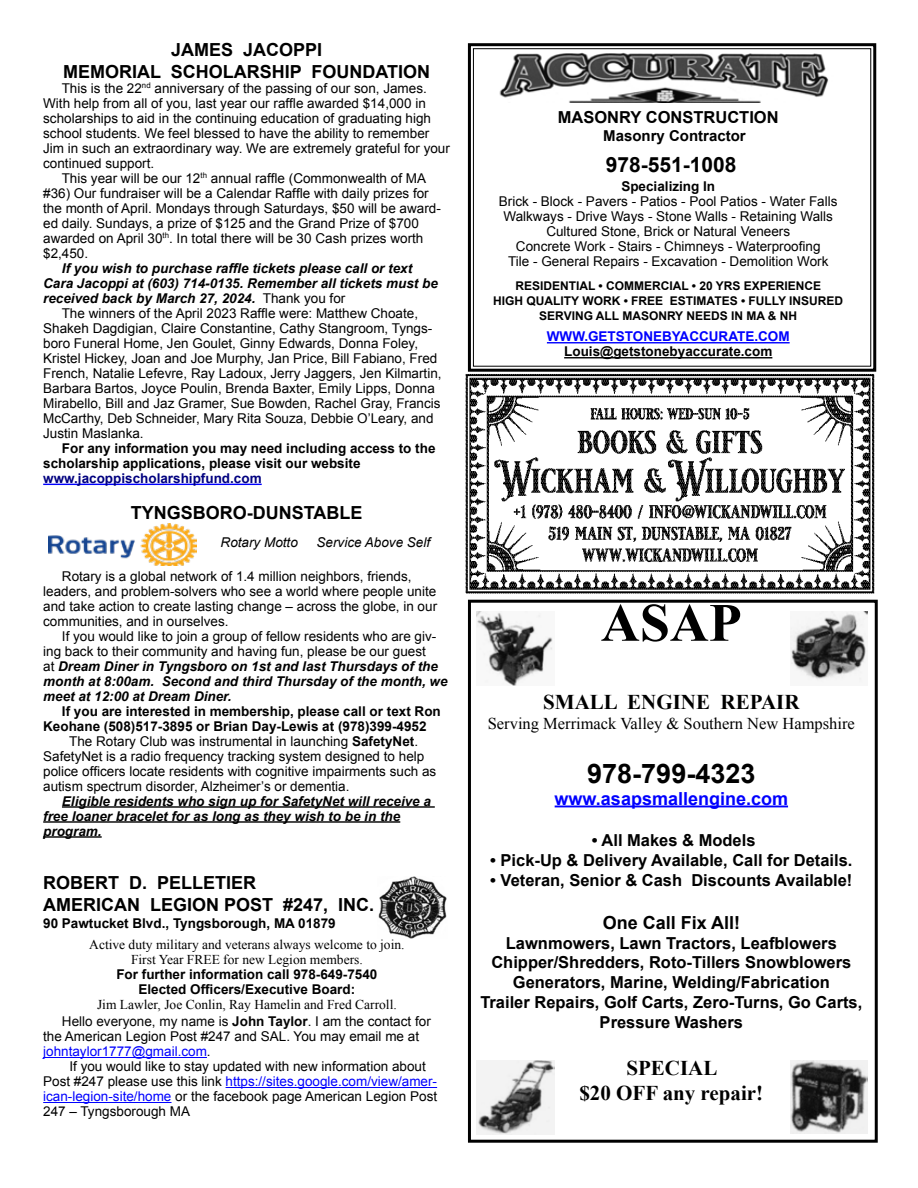
<style>
.page{position:relative;width:918px;height:1188px;background:#fff}
.page>*{position:absolute;margin:0;border:0;box-sizing:border-box;transform-origin:0 0}
.t1{font:700 54px "Times New Roman";color:#000}
.t2{font:700 27px "Arial";color:#000}
.t3{font:700 21px/25.2px "Times New Roman";color:#000;text-align:center}
.t4{font:700 21px "Arial";color:#000}
.t5{font:700 18px/21.6px "Arial";color:#000;text-align:center}
.t6{font:700 18px "Arial";color:#00f}
.t7{font:700 16.5px/19.8px "Arial";color:#000;text-align:center}
.t8{font:16.5px "Times New Roman";color:#000}
.t9{font:700 15px "Arial";color:#000}
.t10{font:13.5px/15px "Arial";color:#000;text-align:center}
.t11{font:italic 700 13.5px "Arial";color:#000}
.t12{font:700 13.5px/15px "Arial";color:#000;text-align:center}
.t13{font:13.5px/15px "Times New Roman";color:#000}
.t14{font:13.5px "Arial";color:#00f}
.t15{font:13.5px "Arial";color:#050505}
.t16{font:700 13.5px "Arial";color:#00007f}
.t17{font:italic 13.5px "Arial";color:#000}
.t18{font:700 12px/15px "Arial";color:#000;text-align:center}
.s1{font-weight:400;font-style:normal}
.s2{font-weight:700}
.s3{font-family:"Arial";font-weight:700}
.s4{color:#000}
.s5{color:#00f}
</style>
<div class="page">
<div style="left:468px;top:600px;width:410px;height:543px;border:3px solid #000"></div>
<hr style="left:555px;top:806px;width:233px;height:1px;background:#00f">
<img style="left:477px;top:612px;width:76px;height:73px">
<img style="left:790px;top:1060px;width:78px;height:74px">
<img style="left:477px;top:1061px;width:77px;height:73px">
<img style="left:790px;top:612px;width:78px;height:69px">
<img style="left:465px;top:374px;width:410px;height:220px">
<svg style="left:467px;top:43px;width:410px;height:329px"></svg>
<div style="left:473px;top:48px;width:398px;height:319px;border:1px solid #000"></div>
<hr style="left:43px;top:484px;width:219px;height:1px;background:#00f">
<hr style="left:62px;top:806px;width:373px;height:2px;background:#000">
<hr style="left:43px;top:821px;width:357px;height:2px;background:#000">
<hr style="left:43px;top:836px;width:59px;height:2px;background:#000">
<img style="left:49px;top:523px;width:148px;height:42px">
<img style="left:378px;top:876px;width:69px;height:62px">
<hr style="left:43px;top:1057px;width:164px;height:1px;background:#00f">
<hr style="left:226px;top:1087px;width:211px;height:1px;background:#00f">
<hr style="left:43px;top:1102px;width:129px;height:1px;background:#00f">
<p class="t5" style="left:63px;top:40px;width:369px">JAMES JACOPPI<br>MEMORIAL SCHOLARSHIP FOUNDATION</p>
<p class="t10" style="left:62px;top:81px;width:367px">This is the 22<sup>nd</sup> anniversary of the passing of our son, James.</p>
<p class="t10" style="left:43px;top:96px;width:384px">With help from all of you, last year our raffle awarded $14,000 in</p>
<p class="t10" style="left:43px;top:111px;width:389px">scholarships to aid in the continuing education of graduating high</p>
<p class="t10" style="left:43px;top:126px;width:388px">school students. We feel blessed to have the ability to remember</p>
<p class="t10" style="left:43px;top:141px;width:408px">Jim in such an extraordinary way. We are extremely grateful for your</p>
<p class="t10" style="left:43px;top:156px;width:113px">continued support.</p>
<p class="t10" style="left:62px;top:171px;width:366px">This year will be our 12<sup>th</sup> annual raffle (Commonwealth of MA</p>
<p class="t10" style="left:43px;top:186px;width:387px">#36) Our fundraiser will be a Calendar Raffle with daily prizes for</p>
<p class="t10" style="left:43px;top:201px;width:399px">the month of April. Mondays through Saturdays, $50 will be award-</p>
<p class="t10" style="left:43px;top:216px;width:377px">ed daily. Sundays, a prize of $125 and the Grand Prize of $700</p>
<p class="t10" style="left:43px;top:231px;width:382px">awarded on April 30<sup>th</sup>. In total there will be 30 Cash prizes worth</p>
<p class="t10" style="left:43px;top:246px;width:47px">$2,450.</p>
<p class="t11" style="left:62px;top:259px;width:352px">If you wish to purchase raffle tickets please call or text</p>
<p class="t11" style="left:43px;top:274px;width:396px">Cara Jacoppi at (603) 714-0135. Remember all tickets must be</p>
<p class="t11" style="left:43px;top:289px;width:304px">received back by March 27, 2024. <span class="s1">Thank you for</span></p>
<p class="t10" style="left:62px;top:306px;width:358px">The winners of the April 2023 Raffle were: Matthew Choate,</p>
<p class="t10" style="left:43px;top:321px;width:391px">Shakeh Dagdigian, Claire Constantine, Cathy Stangroom, Tyngs-</p>
<p class="t10" style="left:43px;top:336px;width:376px">boro Funeral Home, Jen Goulet, Ginny Edwards, Donna Foley,</p>
<p class="t10" style="left:43px;top:351px;width:396px">Kristel Hickey, Joan and Joe Murphy, Jan Price, Bill Fabiano, Fred</p>
<p class="t10" style="left:43px;top:366px;width:400px">French, Natalie Lefevre, Ray Ladoux, Jerry Jaggers, Jen Kilmartin,</p>
<p class="t10" style="left:43px;top:381px;width:393px">Barbara Bartos, Joyce Poulin, Brenda Baxter, Emily Lipps, Donna</p>
<p class="t10" style="left:43px;top:396px;width:399px">Mirabello, Bill and Jaz Gramer, Sue Bowden, Rachel Gray, Francis</p>
<p class="t10" style="left:43px;top:411px;width:392px">McCarthy, Deb Schneider, Mary Rita Souza, Debbie O’Leary, and</p>
<p class="t10" style="left:43px;top:426px;width:102px">Justin Maslanka.</p>
<p class="t12" style="left:62px;top:441px;width:375px">For any information you may need including access to the</p>
<p class="t12" style="left:43px;top:456px;width:319px">scholarship applications, please visit our website</p>
<p class="t16" style="left:43px;top:469px;width:220px">www.jacoppischolarshipfund.com</p>
<p class="t5" style="left:131px;top:503px;width:26px">Tyngsboro</p>
<p class="t5" style="left:247px;top:503px;width:32px">-Dunstable</p>
<p class="t17" style="left:221px;top:534px;width:79px">Rotary Motto</p>
<p class="t17" style="left:317px;top:534px;width:115px">Service Above Self</p>
<p class="t10" style="left:62px;top:568px;width:351px">Rotary is a global network of 1.4 million neighbors, friends,</p>
<p class="t10" style="left:43px;top:583px;width:395px">leaders, and problem-solvers who see a world where people unite</p>
<p class="t10" style="left:43px;top:598px;width:395px">and take action to create lasting change – across the globe, in our</p>
<p class="t10" style="left:43px;top:613px;width:187px">communities, and in ourselves.</p>
<p class="t10" style="left:62px;top:628px;width:376px">If you would like to join a group of fellow residents who are giv-</p>
<p class="t10" style="left:43px;top:643px;width:384px">ing back to their community and having fun, please be our guest</p>
<p class="t11" style="left:43px;top:657px;width:396px"><span class="s1">at</span> Dream Diner in Tyngsboro on 1st and last Thursdays of the</p>
<p class="t11" style="left:43px;top:672px;width:406px">month at 8:00am. Second and third Thursday of the month, we</p>
<p class="t11" style="left:43px;top:687px;width:190px">meet at 12:00 at Dream Diner.</p>
<p class="t12" style="left:62px;top:704px;width:380px">If you are interested in membership, please call or text Ron</p>
<p class="t12" style="left:43px;top:719px;width:385px">Keohane (508)517-3895 or Brian Day-Lewis at (978)399-4952</p>
<p class="t10" style="left:69px;top:733px;width:350px">The Rotary Club was instrumental in launching <span class="s2">SafetyNet</span>.</p>
<p class="t10" style="left:43px;top:748px;width:383px">SafetyNet is a radio frequency tracking system designed to help</p>
<p class="t10" style="left:43px;top:763px;width:395px">police officers locate residents with cognitive impairments such as</p>
<p class="t10" style="left:43px;top:778px;width:308px">autism spectrum disorder, Alzheimer’s or dementia.</p>
<p class="t11" style="left:62px;top:792px;width:371px">Eligible residents who sign up for SafetyNet will receive a</p>
<p class="t11" style="left:43px;top:807px;width:359px">free loaner bracelet for as long as they wish to be in the</p>
<p class="t11" style="left:43px;top:822px;width:60px">program.</p>
<p class="t5" style="left:43px;top:873px;width:27px">Robert</p>
<p class="t5" style="left:129px;top:873px;width:52px">D. Pelletier</p>
<p class="t5" style="left:43px;top:894px;width:26px">American</p>
<p class="t5" style="left:150px;top:894px;width:24px">Legion</p>
<p class="t5" style="left:224px;top:894px;width:25px">Post</p>
<p class="t5" style="left:283px;top:894px;width:93px">#247, Inc .</p>
<p class="t13" style="left:89px;top:912px;width:317px;line-height:21px;text-indent:-46px"><span class="s3">90 Pawtucket Blvd., Tyngsborough, MA 01879<br></span>Active duty military and veterans always welcome to join.</p>
<p class="t13" style="left:97px;top:951px;width:301px;text-align:center">First Year FREE for new Legion members.<br><span class="s3">For further information call 978-649-7540<br>Elected Officers/Executive Board:<br></span>Jim Lawler, Joe Conlin, Ray Hamelin and Fred Carroll.</p>
<p class="t15" style="left:62px;top:1012px;width:370px">Hello everyone, my name is <span class="s2">John Taylor</span>. <span class="s4">I am the contact for</span></p>
<p class="t10" style="left:43px;top:1029px;width:377px">the American Legion Post #247 and SAL. You may email me at</p>
<p class="t14" style="left:43px;top:1042px;width:169px">johntaylor1777@gmail.com<span class="s4">.</span></p>
<p class="t10" style="left:69px;top:1059px;width:358px">If you would like to stay updated with new information about</p>
<p class="t14" style="left:43px;top:1072px;width:395px"><span class="s4">Post #247 please use this link</span> https://sites.google.com/view/amer-</p>
<p class="t10" style="left:43px;top:1089px;width:395px"><span class="s5">ican-legion-site/home</span> or the facebook page American Legion Post</p>
<p class="t10" style="left:43px;top:1104px;width:148px">247 – Tyngsborough MA</p>
<p class="t7" style="left:558px;top:107px;width:222px">MASONRY CONSTRUCTION</p>
<p class="t9" style="left:603px;top:125px;width:144px">Masonry Contractor</p>
<p class="t4" style="left:606px;top:151px;width:132px">978-551-1008</p>
<p class="t10" style="left:499px;top:179px;width:340px"><span class="s2">Specializing In<br></span>Brick - Block - Pavers - Patios - Pool Patios - Water Falls Walkways - Drive Ways - Stone Walls - Retaining Walls Cultured Stone, Brick or Natural Veneers<br>Concrete Work - Stairs - Chimneys - Waterproofing<br>Tile - General Repairs - Excavation - Demolition Work</p>
<p class="t18" style="left:493px;top:279px;width:351px">RESIDENTIAL • COMMERCIAL • 20 YRS EXPERIENCE<br>HIGH QUALITY WORK • FREE ESTIMATES • FULLY INSURED<br>SERVING ALL MASONRY NEEDS IN MA &amp; NH</p>
<p class="t12" style="left:547px;top:330px;width:244px"><span class="s5">WWW.GETSTONEBYACCURATE.COM<br></span>Louis@getstonebyaccurate.com</p>
<p class="t1" style="left:601px;top:585px;width:142px">ASAP</p>
<p class="t3" style="left:543px;top:689px;width:258px">SMALL ENGINE REPAIR</p>
<p class="t8" style="left:488px;top:712px;width:369px">Serving Merrimack Valley &amp; Southern New Hampshire</p>
<p class="t2" style="left:587px;top:756px;width:170px">978-799-4323</p>
<p class="t6" style="left:555px;top:786px;width:235px">www.asapsmallengine.com</p>
<p class="t7" style="left:592px;top:831px;width:165px">• All Makes &amp; Models</p>
<p class="t7" style="left:490px;top:851px;width:364px">• Pick-Up &amp; Delivery Available, Call for Details.</p>
<p class="t7" style="left:490px;top:870px;width:364px">• Veteran, Senior &amp; Cash Discounts Available!</p>
<p class="t5" style="left:603px;top:912px;width:139px">One Call Fix All!</p>
<p class="t7" style="left:480px;top:933px;width:384px">Lawnmowers, Lawn Tractors, Leafblowers Chipper/Shredders, Roto-Tillers Snowblowers Generators, Marine, Welding/Fabrication<br>Trailer Repairs, Golf Carts, Zero-Turns, Go Carts, Pressure Washers</p>
<p class="t3" style="left:579px;top:1054px;width:185px">SPECIAL<br>$20 OFF any repair!</p>
</div>
